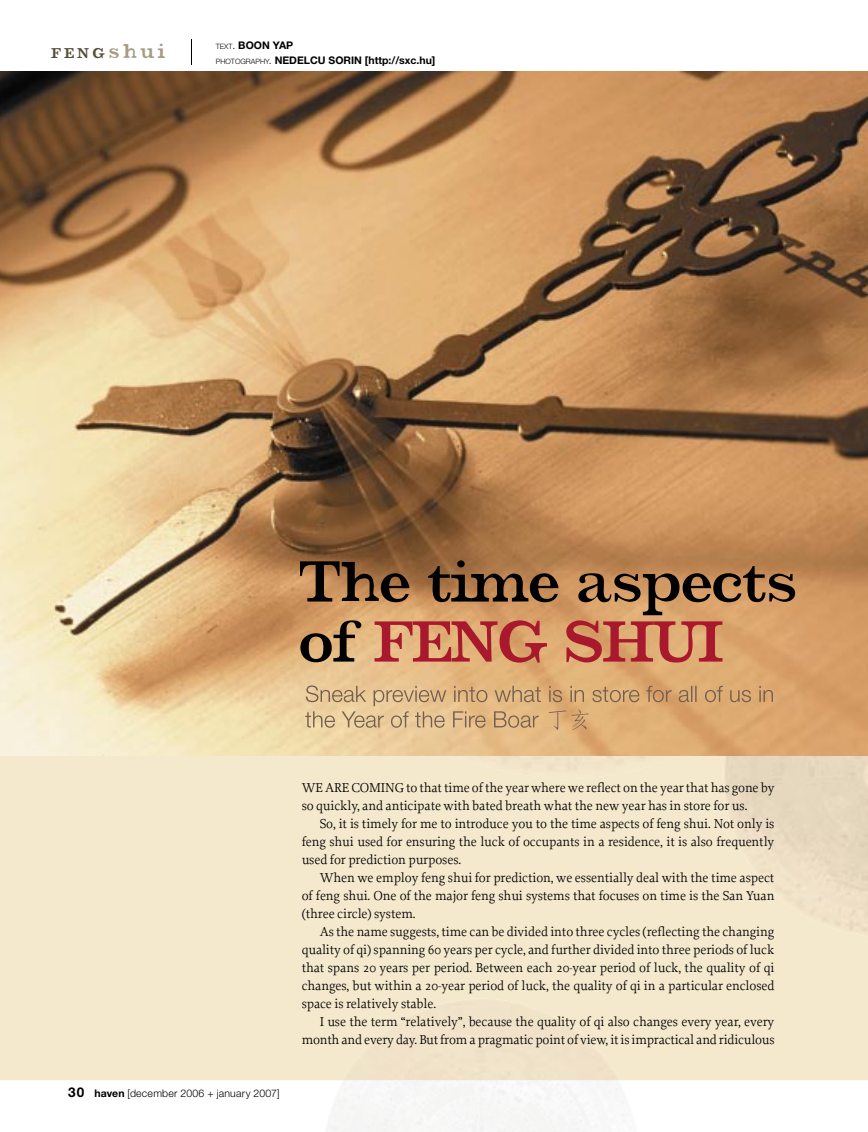
<style>
.page{position:relative;width:868px;height:1132px;background:#fff}
.page>*{position:absolute;margin:0;border:0;box-sizing:border-box;transform-origin:0 0}
.t1{font:60px/60px "Barbera";letter-spacing:-.035em;color:#000}
.t2{font:900 14.7px "Barbera";color:#554e38}
.t3{font:13.5px/18px "Proforma";letter-spacing:-.01em;color:#000;text-align:justify}
.t4{font:700 10.5px/15px "Helvetica Neue LT Std";color:#000}
.t5{font:300 10.5px "Helvetica Neue LT Std";letter-spacing:.02em;color:#000}
.s1{font-size:21px;color:#a69a82}
.s2{font-weight:300;font-size:7.35px}
.s3{font-weight:300}
.s4{color:#a9192d}
.s5{font-weight:700;font-size:13.5px}
.s6{font-weight:700}
</style>
<div class="page">
<svg style="left:191px;top:39px;width:1px;height:25px"></svg>
<div style="left:0;top:755px;width:867px;height:324px;background:#f4e8cd"></div>
<div style="left:342px;top:998px;width:278px;height:81px;background:#f2e4ca"></div>
<img style="left:363px;top:755px;width:359px;height:24px">
<img style="left:771px;top:755px;width:96px;height:181px">
<img style="left:722px;top:755px;width:49px;height:181px">
<img style="left:0;top:71px;width:867px;height:684px">
<svg style="left:305px;top:685px;width:467px;height:45px;background:#d5ad7b"></svg>
<p class="t2" style="left:51px;top:44px;width:116px">FENG<span class="s1">shui</span></p>
<p class="t4" style="left:216px;top:37px;width:221px"><span class="s2">TEXT</span><span class="s3">.</span> BOON YAP<br><span class="s2">PHOTOGRAPHY</span><span class="s3">.</span> NEDELCU SORIN [http://sxc.hu]</p>
<h1 class="t1" style="left:297px;top:551px;width:502px">The time aspects of <span class="s4">FENG SHUI</span></h1>
<p class="t5" style="left:68px;top:1086px;width:213px"><span class="s5">30</span> <span class="s6">haven</span> [december 2006 + january 2007]</p>
<p class="t3" style="left:302px;top:778px;width:474px">WE ARE COMING to that time of the year where we reflect on the year that has gone by so quickly, and anticipate with bated breath what the new year has in store for us.</p>
<p class="t3" style="left:302px;top:814px;width:474px;text-indent:18px">So, it is timely for me to introduce you to the time aspects of feng shui. Not only is feng shui used for ensuring the luck of occupants in a residence, it is also frequently used for prediction purposes.</p>
<p class="t3" style="left:302px;top:868px;width:474px;text-indent:18px">When we employ feng shui for prediction, we essentially deal with the time aspect of feng shui. One of the major feng shui systems that focuses on time is the San Yuan (three circle) system.</p>
<p class="t3" style="left:302px;top:922px;width:474px;text-indent:18px">As the name suggests, time can be divided into three cycles (reflecting the changing quality of qi) spanning 60 years per cycle, and further divided into three periods of luck that spans 20 years per period. Between each 20-year period of luck, the quality of qi changes, but within a 20-year period of luck, the quality of qi in a particular enclosed space is relatively stable.</p>
<p class="t3" style="left:302px;top:1012px;width:474px;text-align:right">I use the term “relatively”, because the quality of qi also changes every year, every month and every day. But from a pragmatic point of view, it is impractical and ridiculous</p>
</div>
